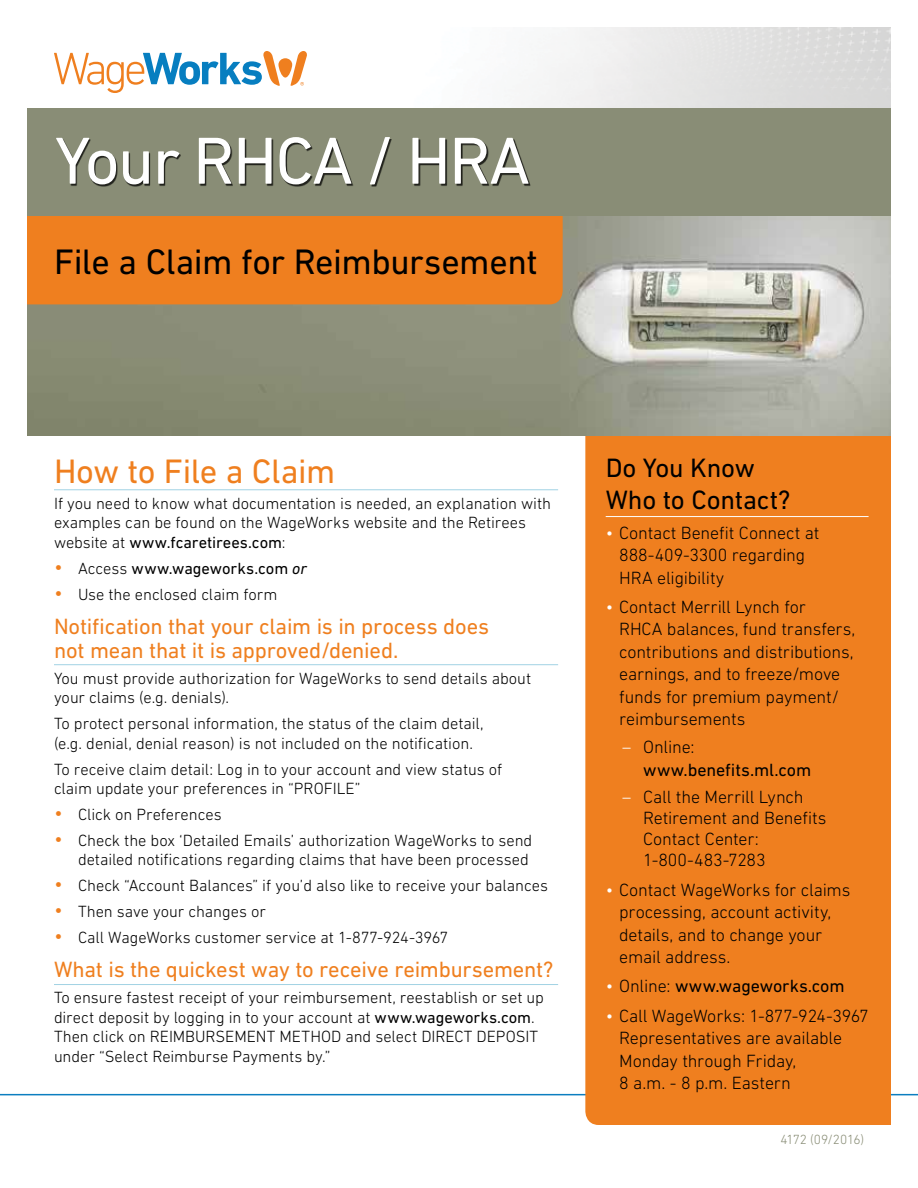
<style>
.page{position:relative;width:918px;height:1188px;background:#fff}
.page>*{position:absolute;margin:0;border:0;box-sizing:border-box;transform-origin:0 0}
.t1{font:67.5px "DIN Next LT Pro";letter-spacing:-.025em;color:#fff}
.t2{font:36px "DIN Next LT Pro";letter-spacing:-.01em;color:#000}
.t3{font:34.5px "DIN Next LT Pro";letter-spacing:-.015em;color:#ef7f1f}
.t4{font:27px/32.4px "DIN Next LT Pro";letter-spacing:-.01em;color:#000}
.t5{font:22.5px/24px "DIN Next LT Pro";letter-spacing:-.01em;color:#ef7f1f}
.t6{font:300 18px/22.5px "DIN Next LT Pro";letter-spacing:-.01em;color:#000}
.t7{font:18px/22.5px "DIN Next LT Pro";letter-spacing:-.005em;color:#000}
.t8{font:300 16.5px/19.5px "DIN Next LT Pro";letter-spacing:-.005em;color:#000}
.t9{font:16.5px "DIN Next LT Pro";color:#000}
.t10{font:300 13.5px "DIN Next LT Pro";letter-spacing:-.02em;color:#898d76}
.s1{font-weight:400}
.s2{font-weight:300;font-size:21px;color:#ef7f1f}
.s3{font-weight:300}
.s4{font-style:italic}
.s5{font-size:21px;color:#ef7f1f}
.s6{color:#fff}
.s7{font-weight:300;color:#fff}
</style>
<div class="page">
<hr style="left:0;top:1094px;width:918px;height:1px;background:#0c7ec0">
<div style="left:585px;top:436px;width:306px;height:689px;background:#ef7f1f"></div>
<hr style="left:606px;top:516px;width:263px;height:1px;background:#fff">
<img style="left:27px;top:216px;width:864px;height:220px">
<div style="left:27px;top:108px;width:864px;height:108px;background:#898d76"></div>
<div style="left:27px;top:216px;width:536px;height:88px;background:#ef7f1f"></div>
<div style="left:58px;top:139px;width:472px;height:48px;background:#000;opacity:.75"></div>
<hr style="left:54px;top:489px;width:504px;height:1px;background:#a1d2e4">
<hr style="left:54px;top:664px;width:504px;height:1px;background:#a1d2e4">
<hr style="left:54px;top:984px;width:504px;height:1px;background:#a1d2e4">
<svg style="left:54px;top:51px;width:226px;height:42px"></svg>
<svg style="left:278px;top:58px;width:14px;height:20px"></svg>
<svg style="left:290px;top:51px;width:17px;height:35px"></svg>
<h1 class="t1" style="left:55px;top:122px;width:477px">Your RHCA / HRA</h1>
<h2 class="t2" style="left:54px;top:241px;width:485px">File a Claim for Reimbursement</h2>
<h3 class="t3" style="left:54px;top:451px;width:283px">How to File a Claim</h3>
<p class="t8" style="left:54px;top:493px;width:499px">If you need to know what documentation is needed, an explanation with examples can be found on the WageWorks website and the Retirees website at <span class="s1">www.fcaretirees.com</span>:</p>
<p class="t9" style="left:54px;top:558px;width:254px"><span class="s2">•</span> <span class="s3">Access</span> www.wageworks.com <span class="s4">or</span></p>
<p class="t8" style="left:54px;top:584px;width:225px"><span class="s5">•</span> Use the enclosed claim form</p>
<h3 class="t5" style="left:54px;top:614px;width:437px">Notification that your claim is in process does not mean that it is approved/denied.</h3>
<p class="t8" style="left:54px;top:668px;width:479px">You must provide authorization for WageWorks to send details about your claims (e.g. denials).</p>
<p class="t8" style="left:54px;top:714px;width:431px">To protect personal information, the status of the claim detail, (e.g. denial, denial reason) is not included on the notification.</p>
<p class="t8" style="left:54px;top:759px;width:450px">To receive claim detail: Log in to your account and view status of claim update your preferences in “PROFILE”</p>
<p class="t8" style="left:54px;top:804px;width:169px"><span class="s5">•</span> Click on Preferences</p>
<p class="t8" style="left:54px;top:830px;width:480px;text-align:right"><span class="s5">•</span> Check the box ‘Detailed Emails’ authorization WageWorks to send detailed notifications regarding claims that have been processed</p>
<p class="t8" style="left:54px;top:876px;width:496px"><span class="s5">•</span> Check “Account Balances” if you’d also like to receive your balances</p>
<p class="t8" style="left:54px;top:902px;width:213px"><span class="s5">•</span> Then save your changes or</p>
<p class="t8" style="left:54px;top:928px;width:396px"><span class="s5">•</span> Call WageWorks customer service at 1-877-924-3967</p>
<h3 class="t5" style="left:54px;top:957px;width:501px">What is the quickest way to receive reimbursement?</h3>
<p class="t8" style="left:54px;top:988px;width:492px">To ensure fastest receipt of your reimbursement, reestablish or set up direct deposit by logging in to your account at <span class="s1">www.wageworks.com</span>.<br>Then click on REIMBURSEMENT METHOD and select DIRECT DEPOSIT under “Select Reimburse Payments by.”</p>
<h3 class="t4" style="left:606px;top:451px;width:186px">Do You Know<br>Who to Contact?</h3>
<p class="t6" style="left:619px;top:521px;width:202px;text-indent:-14px"><span class="s6">•</span> Contact Benefit Connect at<br>888-409-3300 regarding<br>HRA eligibility</p>
<p class="t6" style="left:619px;top:595px;width:238px;text-indent:-14px"><span class="s6">•</span> Contact Merrill Lynch for<br>RHCA balances, fund transfers, contributions and distributions, earnings, and to freeze/move funds for premium payment/ reimbursements</p>
<p class="t7" style="left:643px;top:736px;width:170px;text-indent:-21px"><span class="s7">–</span> <span class="s3">Online: </span>www.benefits.ml.com</p>
<p class="t6" style="left:643px;top:787px;width:185px;line-height:21px;text-indent:-21px"><span class="s6">–</span> Call the Merrill Lynch<br>Retirement and Benefits<br>Contact Center:<br>1-800-483-7283</p>
<p class="t6" style="left:619px;top:878px;width:233px;text-indent:-14px"><span class="s6">•</span> Contact WageWorks for claims processing, account activity, details, and to change your email address.</p>
<p class="t7" style="left:606px;top:975px;width:240px"><span class="s7">•</span> <span class="s3">Online:</span> www.wageworks.com</p>
<p class="t6" style="left:619px;top:1004px;width:251px;text-indent:-14px"><span class="s6">•</span> Call WageWorks: 1-877-924-3967<br>Representatives are available<br>Monday through Friday,<br>8 a.m. - 8 p.m. Eastern</p>
<p class="t10" style="left:780px;top:1132px;width:85px">4172 (09/2016)</p>
</div>
